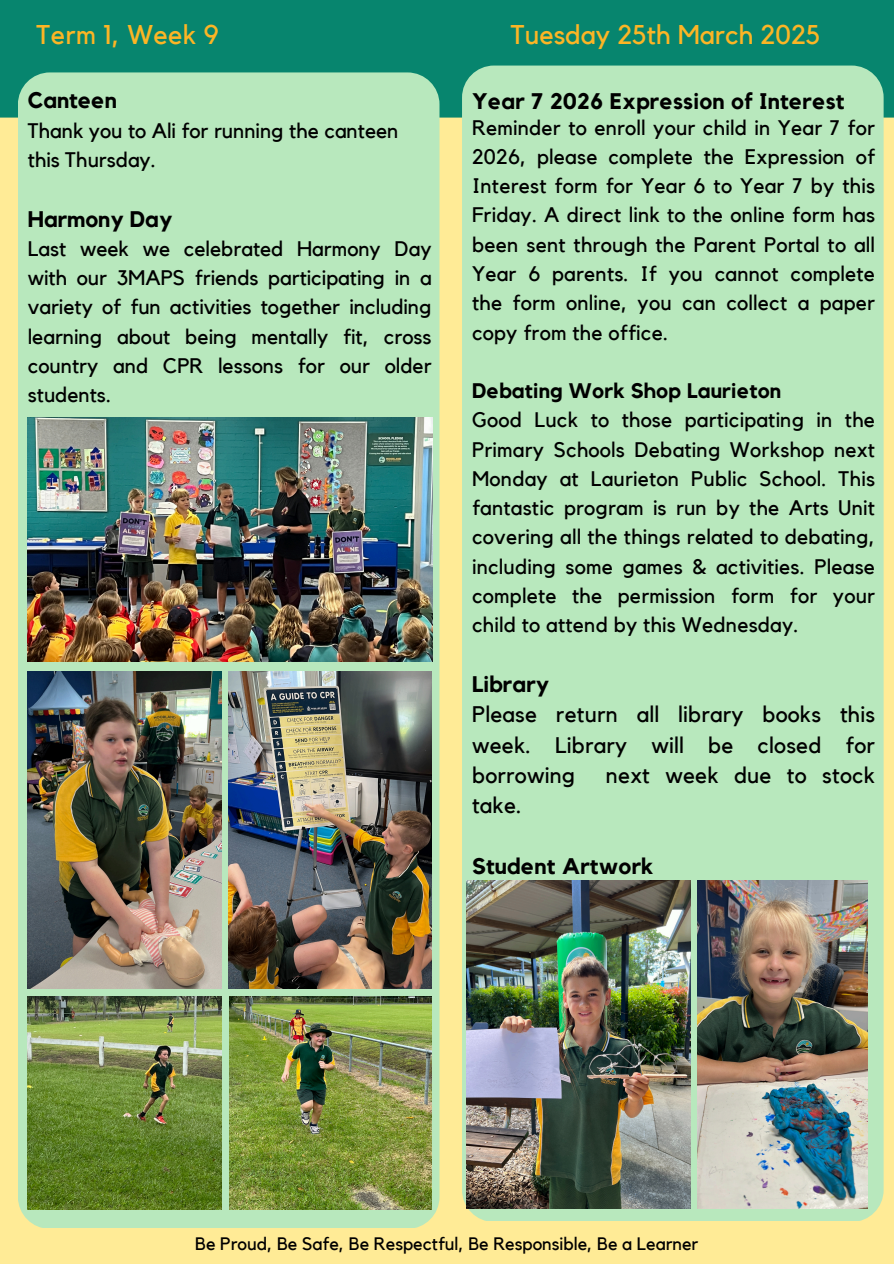
<style>
.page{position:relative;width:894px;height:1264px;background:#fff}
.page>*{position:absolute;margin:0;border:0;box-sizing:border-box;transform-origin:0 0}
.t1{font:27px "Kollektif";color:#fcb525}
.t2{font:22.5px/30.3px "Kollektif";letter-spacing:.01em;color:#000}
.t3{font:700 22.5px "Kollektif";letter-spacing:.01em;color:#000}
.t4{font:21px/29.2px "Kollektif";letter-spacing:.01em;color:#000}
.t5{font:18px "Kollektif";color:#000}
.s1{font-weight:700}
</style>
<div class="page">
<div style="left:0;top:0;width:893px;height:1263px;background:#ffeb96"></div>
<div style="left:0;top:0;width:893px;height:118px;background:#07856e"></div>
<div style="left:18px;top:72px;width:421px;height:1156px;background:#b8e8bd;border-radius:32px"></div>
<div style="left:462px;top:66px;width:421px;height:1155px;background:#b8e8bd;border-radius:32px"></div>
<img style="left:28px;top:417px;width:404px;height:244px">
<img style="left:28px;top:671px;width:193px;height:317px">
<img style="left:228px;top:671px;width:203px;height:317px">
<img style="left:28px;top:996px;width:193px;height:212px">
<img style="left:230px;top:996px;width:201px;height:212px">
<img style="left:466px;top:880px;width:224px;height:328px">
<img style="left:697px;top:880px;width:170px;height:328px">
<p class="t1" style="left:37px;top:22px;width:184px">Term 1, Week 9</p>
<p class="t1" style="left:510px;top:22px;width:311px">Tuesday 25th March 2025</p>
<h1 class="t3" style="left:28px;top:90px;width:90px">Canteen</h1>
<h1 class="t4" style="left:28px;top:117px;width:372px">Thank you to Ali for running the canteen this Thursday.</h1>
<h1 class="t3" style="left:28px;top:208px;width:146px">Harmony Day</h1>
<h1 class="t4" style="left:28px;top:235px;width:405px;text-align:justify">Last week we celebrated Harmony Day with our 3MAPS friends participating in a variety of fun activities together including learning about being mentally fit, cross country and CPR lessons for our older students.</h1>
<p class="t3" style="left:472px;top:91px;width:374px">Year 7 2026 Expression of Interest</p>
<p class="t4" style="left:472px;top:114px;width:404px;text-align:justify">Reminder to enroll your child in Year 7 for 2026, please complete the Expression of Interest form for Year 6 to Year 7 by this Friday. A direct link to the online form has been sent through the Parent Portal to all Year 6 parents. If you cannot complete the form online, you can collect a paper copy from the office.</p>
<p class="t4" style="left:472px;top:377px;width:404px"><span class="s1">Debating Work Shop Laurieton<br></span>Good Luck to those participating in the Primary Schools Debating Workshop next Monday at Laurieton Public School. This fantastic program is run by the Arts Unit covering all the things related to debating, including some games &amp; activities. Please complete the permission form for your child to attend by this Wednesday.</p>
<p class="t2" style="left:472px;top:669px;width:404px"><span class="s1">Library<br></span>Please return all library books this week. Library will be closed for borrowing</p>
<p class="t2" style="left:605px;top:761px;width:270px">next week due to stock</p>
<p class="t2" style="left:472px;top:791px;width:51px">take.</p>
<p class="t3" style="left:472px;top:856px;width:183px">Student Artwork</p>
<p class="t5" style="left:195px;top:1235px;width:504px">Be Proud, Be Safe, Be Respectful, Be Responsible, Be a Learner</p>
</div>
